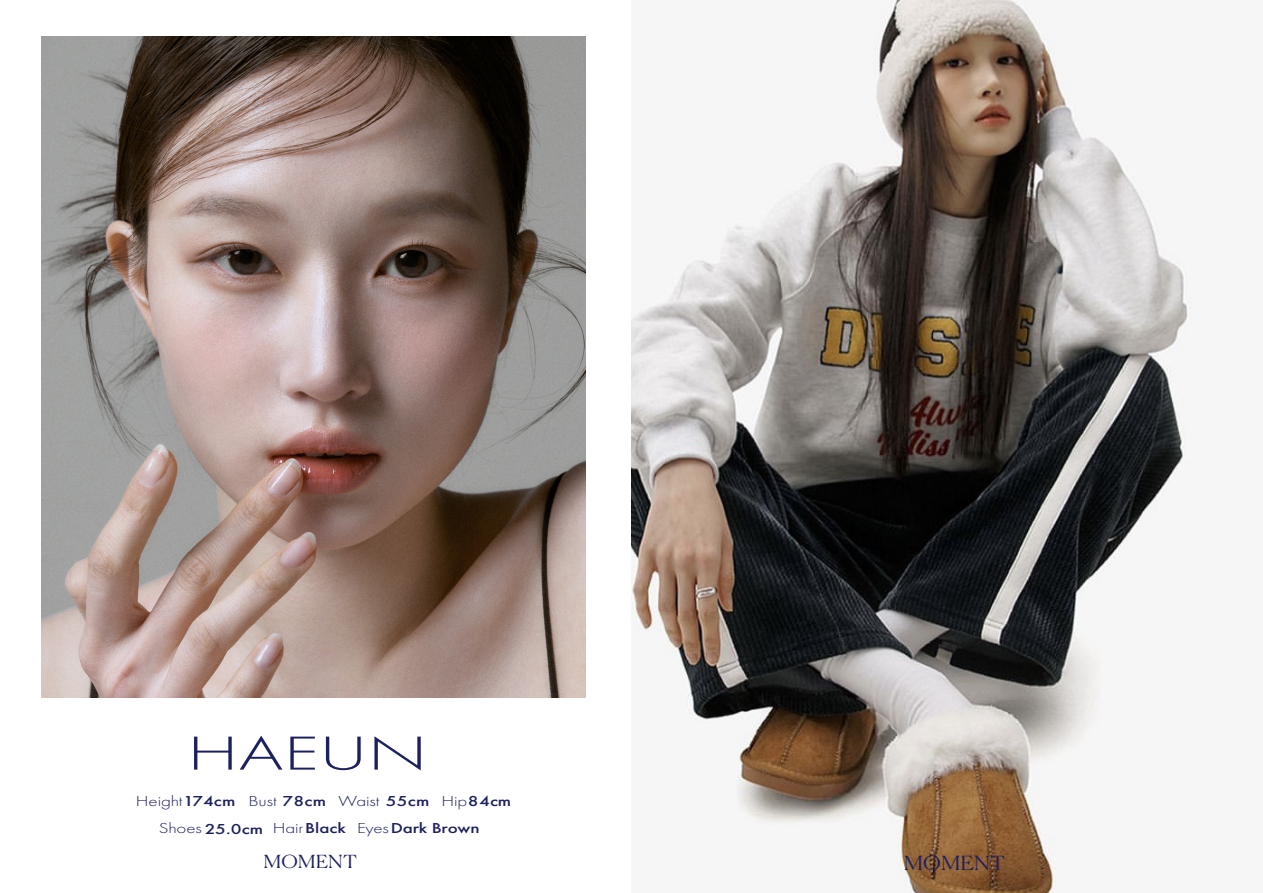
<style>
.page{position:relative;width:1263px;height:893px;background:#fff}
.page>*{position:absolute;margin:0;border:0;box-sizing:border-box;transform-origin:0 0}
.t1{font:300 49.5px "Futura PT";color:#1d205f;scale:1.55 1}
.t2{font:300 19.5px "Canela Deck";color:#1d205f;scale:1.12 1}
.t3{font:300 18px "Canela Deck";color:#1d205f;scale:1.12 1}
.t4{font:500 15px/27px "Futura PT";letter-spacing:-.005em;color:#1d205f;text-align:center;scale:1.27 1}
.s1{font-weight:300}
</style>
<div class="page">
<img style="left:42px;top:36px;width:543px;height:662px">
<img style="left:631px;top:0;width:563px;height:893px">
<h1 class="t1" style="left:187px;top:725px;width:157px">HAEUN</h1>
<p class="t4" style="left:136px;top:788px;width:297px"><span class="s1">Height</span> 174cm <span class="s1">Bust</span> 78cm <span class="s1">Waist</span> 55cm <span class="s1">Hip</span> 84cm<br><span class="s1">Shoes</span> 25.0cm <span class="s1">Hair</span> Black <span class="s1">Eyes</span> Dark Brown</p>
<p class="t3" style="left:263px;top:854px;width:85px">MOMENT</p>
<h2 class="t2" style="left:904px;top:854px;width:92px">MOMENT</h2>
</div>
